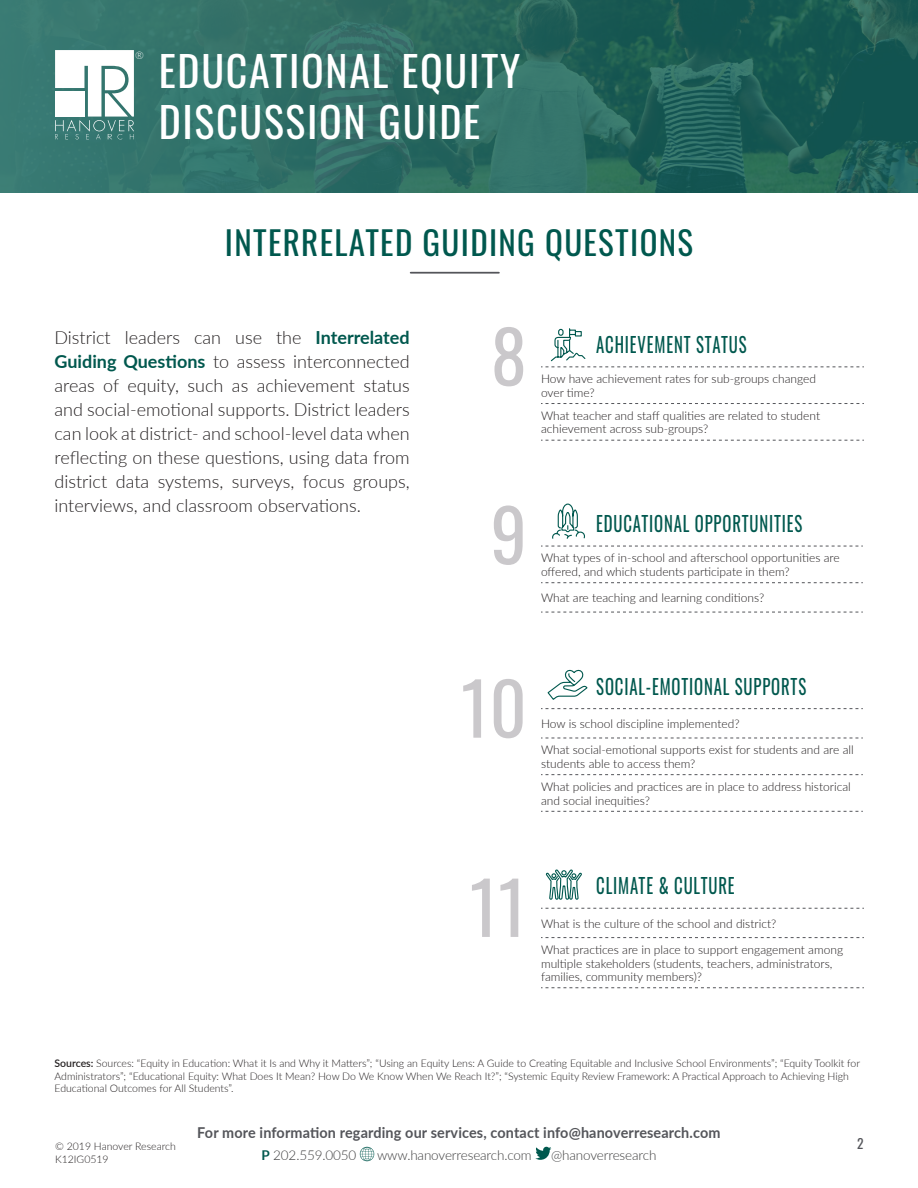
<style>
.page{position:relative;width:918px;height:1188px;background:#fff}
.page>*{position:absolute;margin:0;border:0;box-sizing:border-box;transform-origin:0 0}
.Big_Numbers{font:72px "Oswald";color:#cac8cb}
._00__Title{font:42px/51.8px "Oswald";letter-spacing:.04em;color:#fff}
.t1{font:33px "Oswald";letter-spacing:.04em;color:#00584e}
._00__Title-2{font:21px "Oswald";letter-spacing:.05em;color:#00584e;scale:.8 1}
._01__Body_Text{font:300 18px/24px "Lato";color:#231f20;text-align:justify}
.t2{font:700 15px "Lato";letter-spacing:.01em;color:#54555a;scale:.96 1}
.t3{font:300 13.5px "Lato";letter-spacing:-.01em;color:#3e3e3f}
.t4{font:13.5px "Oswald";color:#54555a}
.Table_text{font:300 12px/13.5px "Lato";color:#231f20}
.t5{font:300 10.5px/12.6px "Lato";color:#231f20}
.t6{font:300 10.5px "Lato";color:#fff}
.s1{font-weight:700;color:#00584e}
.s2{font-weight:600}
</style>
<div class="page">
<svg style="left:0;top:0;width:918px;height:193px;background:#2a6961"></svg>
<svg style="left:535px;top:1147px;width:16px;height:13px"></svg>
<svg style="left:360px;top:1147px;width:14px;height:14px"></svg>
<hr style="left:411px;top:272px;width:88px;height:2px;background:#54555a">
<svg style="left:55px;top:50px;width:79px;height:89px"></svg>
<svg style="left:541px;top:403px;width:323px;height:1px"></svg>
<svg style="left:541px;top:440px;width:323px;height:1px"></svg>
<svg style="left:541px;top:328px;width:323px;height:39px"></svg>
<svg style="left:541px;top:582px;width:322px;height:1px"></svg>
<svg style="left:541px;top:612px;width:322px;height:1px"></svg>
<svg style="left:541px;top:546px;width:322px;height:1px"></svg>
<svg style="left:552px;top:503px;width:33px;height:36px"></svg>
<svg style="left:541px;top:937px;width:323px;height:1px"></svg>
<svg style="left:541px;top:987px;width:323px;height:1px"></svg>
<svg style="left:541px;top:869px;width:323px;height:40px"></svg>
<svg style="left:541px;top:738px;width:322px;height:1px"></svg>
<svg style="left:541px;top:774px;width:322px;height:1px"></svg>
<svg style="left:541px;top:811px;width:322px;height:1px"></svg>
<svg style="left:541px;top:708px;width:322px;height:1px"></svg>
<svg style="left:547px;top:669px;width:41px;height:31px"></svg>
<p class="t6" style="left:135px;top:47px;width:10px">®</p>
<p class="_00__Title" style="left:159px;top:41px;width:363px">EDUCATIONAL EQUITY<br>DISCUSSION GUIDE</p>
<p class="t1" style="left:225px;top:213px;width:470px">INTERRELATED GUIDING QUESTIONS</p>
<p class="_01__Body_Text" style="left:55px;top:325px;width:357px">District leaders can use the <span class="s1">Interrelated Guiding Questions</span> to assess interconnected areas of equity, such as achievement status and social-emotional supports. District leaders can look at district- and school-level data when reflecting on these questions, using data from district data systems, surveys, focus groups, interviews, and classroom observations.</p>
<p class="Big_Numbers" style="left:491px;top:292px;width:37px">8</p>
<p class="_00__Title-2" style="left:596px;top:326px;width:189px">ACHIEVEMENT STATUS</p>
<p class="Table_text" style="left:541px;top:372px;width:277px">How have achievement rates for sub-groups changed over time?</p>
<p class="Table_text" style="left:541px;top:408px;width:281px">What teacher and staff qualities are related to student achievement across sub-groups?</p>
<p class="Big_Numbers" style="left:491px;top:471px;width:38px">9</p>
<p class="_00__Title-2" style="left:596px;top:505px;width:259px">EDUCATIONAL OPPORTUNITIES</p>
<p class="Table_text" style="left:541px;top:551px;width:300px">What types of in-school and afterschool opportunities are offered, and which students participate in them?</p>
<p class="Table_text" style="left:541px;top:591px;width:225px">What are teaching and learning conditions?</p>
<p class="Big_Numbers" style="left:461px;top:644px;width:67px">10</p>
<p class="_00__Title-2" style="left:596px;top:668px;width:264px">SOCIAL-EMOTIONAL SUPPORTS</p>
<p class="Table_text" style="left:541px;top:717px;width:200px">How is school discipline implemented?</p>
<p class="Table_text" style="left:541px;top:743px;width:314px">What social-emotional supports exist for students and are all students able to access them?</p>
<p class="Table_text" style="left:541px;top:780px;width:311px">What policies and practices are in place to address historical and social inequities?</p>
<p class="Big_Numbers" style="left:470px;top:844px;width:59px">11</p>
<p class="_00__Title-2" style="left:596px;top:867px;width:175px">CLIMATE &amp; CULTURE</p>
<p class="Table_text" style="left:541px;top:916px;width:237px">What is the culture of the school and district?</p>
<p class="Table_text" style="left:541px;top:943px;width:304px">What practices are in place to support engagement among multiple stakeholders (students, teachers, administrators, families, community members)?</p>
<p class="t5" style="left:55px;top:1057px;width:807px"><span class="s2">Sources:</span> Sources: “Equity in Education: What it Is and Why it Matters”; “Using an Equity Lens: A Guide to Creating Equitable and Inclusive School Environments”; “Equity Toolkit for<br>Administrators”; “Educational Equity: What Does It Mean? How Do We Know When We Reach It?”; “Systemic Equity Review Framework: A Practical Approach to Achieving High<br>Educational Outcomes for All Students”.</p>
<p class="t2" style="left:197px;top:1122px;width:547px">For more information regarding our services, contact info@hanoverresearch.com</p>
<p class="t5" style="left:55px;top:1140px;width:122px">© 2019 Hanover Research</p>
<p class="t4" style="left:857px;top:1131px;width:8px">2</p>
<p class="t5" style="left:55px;top:1152px;width:55px">K12IG0519</p>
<p class="t3" style="left:262px;top:1146px;width:96px"><span class="s1">P</span> 202.559.0050</p>
<p class="t3" style="left:377px;top:1146px;width:156px">www.hanoverresearch.com</p>
<p class="t3" style="left:551px;top:1146px;width:107px">@hanoverresearch</p>
</div>
